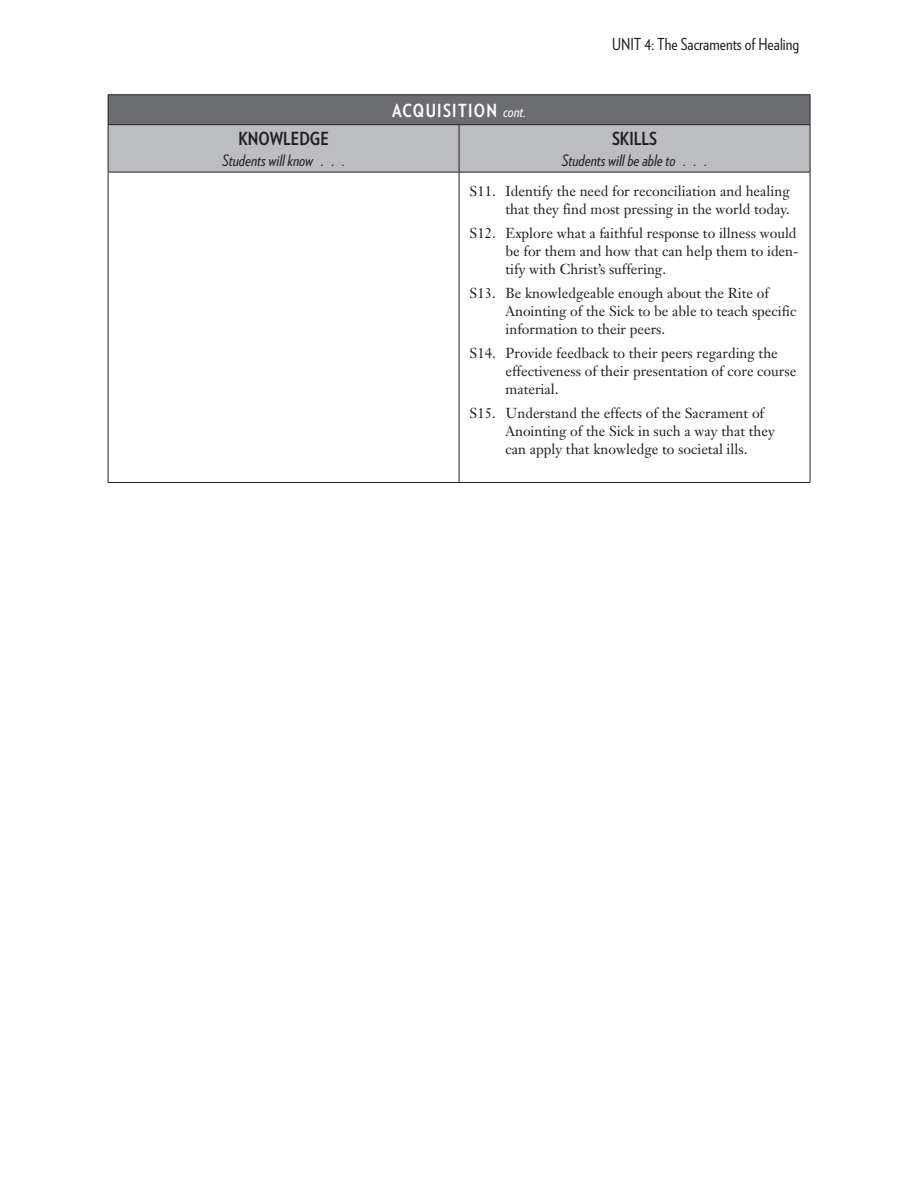
<style>
.page{position:relative;width:918px;height:1188px;background:#fff}
.page>*{position:absolute;margin:0;border:0;box-sizing:border-box;transform-origin:0 0}
.t1{font:700 18px "Verlag Condensed";letter-spacing:.075em;color:#fff}
.t2{font:700 18px "Verlag Condensed";color:#231f20}
.t3{font:16.5px "Verlag Condensed";color:#231f20}
.t4{font:italic 15.75px "Verlag Condensed";color:#231f20}
.t5{font:14.25px/18px "Janson Text LT Std";color:#231f20}
.s1{font-weight:400;font-style:italic;font-size:15px}
</style>
<div class="page">
<hr style="left:108px;top:94px;width:351px;height:1px;background:#231f20">
<hr style="left:459px;top:94px;width:351px;height:1px;background:#231f20">
<svg style="left:108px;top:95px;width:703px;height:77px;background:#9b9c9f"></svg>
<hr style="left:108px;top:124px;width:351px;height:1px;background:#231f20">
<hr style="left:108px;top:125px;width:1px;height:47px;background:#231f20">
<hr style="left:459px;top:124px;width:351px;height:1px;background:#231f20">
<hr style="left:459px;top:125px;width:1px;height:47px;background:#231f20">
<hr style="left:810px;top:125px;width:1px;height:47px;background:#231f20">
<hr style="left:108px;top:172px;width:351px;height:1px;background:#231f20">
<hr style="left:108px;top:172px;width:1px;height:310px;background:#231f20">
<hr style="left:459px;top:172px;width:351px;height:1px;background:#231f20">
<hr style="left:459px;top:172px;width:1px;height:310px;background:#231f20">
<hr style="left:810px;top:172px;width:1px;height:310px;background:#231f20">
<hr style="left:108px;top:482px;width:351px;height:1px;background:#231f20">
<hr style="left:459px;top:482px;width:351px;height:1px;background:#231f20">
<p class="t2" style="left:238px;top:125px;width:92px">KNOWLEDGE</p>
<p class="t4" style="left:222px;top:149px;width:124px">Students will know . . .</p>
<p class="t1" style="left:392px;top:97px;width:136px">ACQUISITION <span class="s1">cont.</span></p>
<p class="t3" style="left:612px;top:33px;width:189px">UNIT 4: The Sacraments of Healing</p>
<p class="t2" style="left:612px;top:125px;width:46px">SKILLS</p>
<p class="t4" style="left:562px;top:149px;width:147px">Students will be able to . . .</p>
<p class="t5" style="left:470px;top:182px;width:322px;text-align:right">S11. Identify the need for reconciliation and healing that they find most pressing in the world today.</p>
<p class="t5" style="left:506px;top:224px;width:295px;text-indent:-36px">S12. Explore what a faithful response to illness would be for them and how that can help them to iden&shy;tify with Christ’s suffering.</p>
<p class="t5" style="left:506px;top:284px;width:293px;text-indent:-36px">S13. Be knowledgeable enough about the Rite of<br>Anointing of the Sick to be able to teach specific information to their peers.</p>
<p class="t5" style="left:506px;top:344px;width:292px;text-indent:-36px">S14. Provide feedback to their peers regarding the effectiveness of their presentation of core course material.</p>
<p class="t5" style="left:506px;top:404px;width:271px;text-indent:-36px">S15. Understand the effects of the Sacrament of<br>Anointing of the Sick in such a way that they can apply that knowledge to societal ills.</p>
</div>
